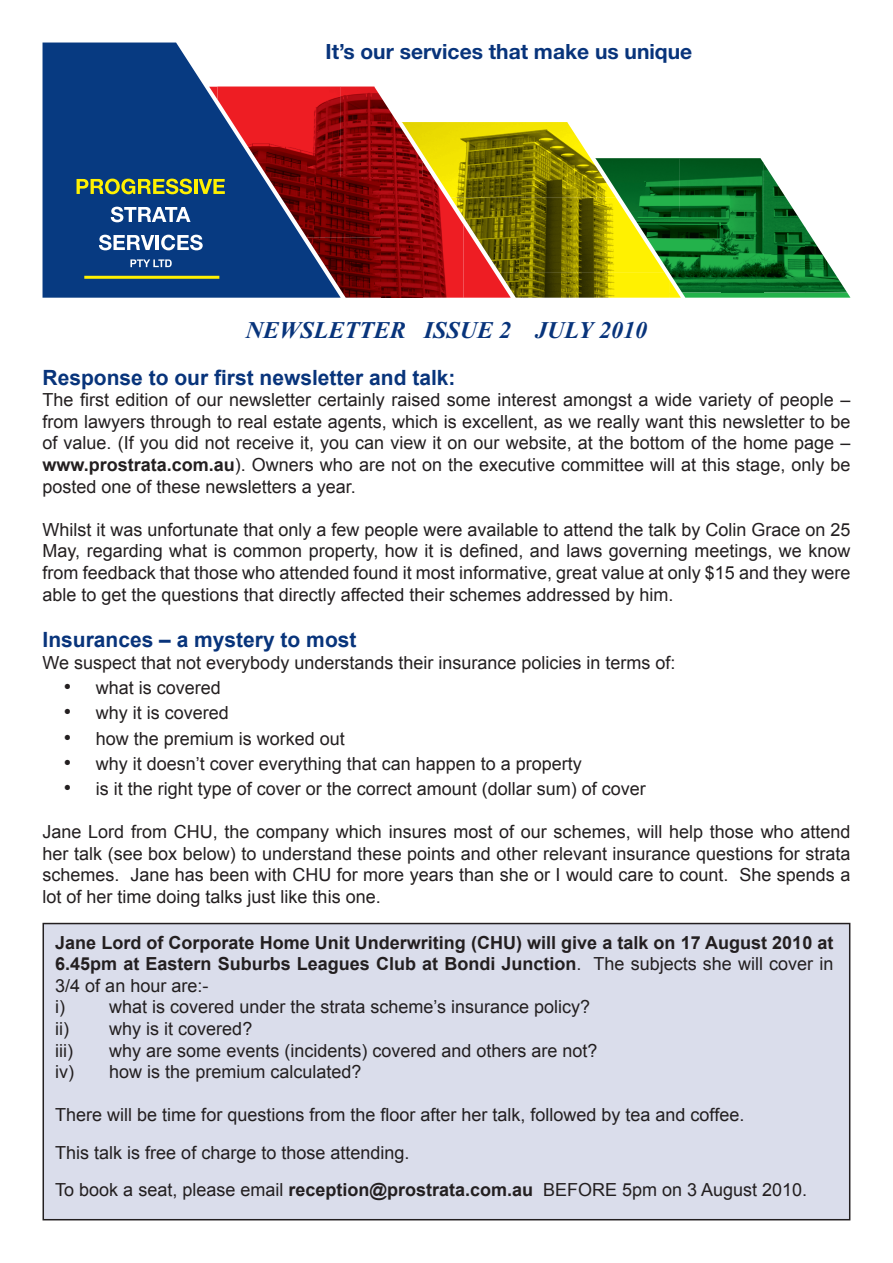
<style>
.page{position:relative;width:893px;height:1263px;background:#fff}
.page>*{position:absolute;margin:0;border:0;box-sizing:border-box;transform-origin:0 0}
.t1{font:italic 700 24px "Times New Roman";color:#08347b}
.t2{font:700 21px "Arial";color:#08347b}
.t3{font:700 21px "Helvetica Neue";color:#08347b}
.t4{font:18px/21.6px "Arial";color:#231f20;text-align:justify}
.t5{font:700 18px/21.6px "Arial";color:#231f20;text-align:justify}
.s1{font-weight:700}
.s2{font-size:21px}
.s3{font-weight:400}
</style>
<div class="page">
<div style="left:43px;top:923px;width:807px;height:297px;background:#daddeb"></div>
<div style="left:43px;top:923px;width:807px;height:297px;border:2px solid #231f20"></div>
<svg style="left:43px;top:43px;width:298px;height:255px;fill:#073a81"></svg>
<svg style="left:681px;top:292px;width:169px;height:6px"></svg>
<img style="left:681px;top:158px;width:82px;height:54px">
<img style="left:763px;top:162px;width:42px;height:130px">
<img style="left:681px;top:212px;width:82px;height:27px">
<img style="left:805px;top:227px;width:42px;height:65px">
<img style="left:681px;top:239px;width:82px;height:53px">
<div style="left:209px;top:87px;width:98px;height:211px;background:#073a81"></div>
<img style="left:217px;top:87px;width:123px;height:60px">
<img style="left:340px;top:87px;width:62px;height:90px">
<img style="left:248px;top:147px;width:92px;height:30px">
<img style="left:268px;top:177px;width:113px;height:60px">
<img style="left:381px;top:177px;width:21px;height:121px">
<img style="left:307px;top:237px;width:74px;height:61px">
<svg style="left:402px;top:158px;width:279px;height:140px"></svg>
<img style="left:402px;top:122px;width:214px;height:75px">
<img style="left:451px;top:197px;width:214px;height:76px">
<img style="left:499px;top:272px;width:171px;height:26px">
<div style="left:276px;top:43px;width:465px;height:25px;background:#fff"></div>
<svg style="left:77px;top:179px;width:115px;height:15px"></svg>
<hr style="left:194px;top:179px;width:3px;height:15px;background:#fff101">
<svg style="left:199px;top:179px;width:26px;height:15px"></svg>
<svg style="left:111px;top:207px;width:80px;height:15px"></svg>
<svg style="left:99px;top:235px;width:55px;height:15px"></svg>
<hr style="left:156px;top:235px;width:3px;height:15px;background:#fff">
<svg style="left:161px;top:235px;width:42px;height:15px"></svg>
<hr style="left:84px;top:276px;width:135px;height:3px;background:#fff101">
<svg style="left:130px;top:259px;width:42px;height:8px"></svg>
<p class="t3" style="left:325px;top:38px;width:368px">It’s our services that make us unique</p>
<p class="t1" style="left:246px;top:317px;width:403px">NEWSLETTER ISSUE 2 JULY 2010</p>
<p class="t2" style="left:43px;top:365px;width:415px">Response to our first newsletter and talk:</p>
<p class="t4" style="left:43px;top:389px;width:809px">The first edition of our newsletter certainly raised some interest amongst a wide variety of people – from lawyers through to real estate agents, which is excellent, as we really want this newsletter to be of value. (If you did not receive it, you can view it on our website, at the bottom of the home page –</p>
<p class="t4" style="left:43px;top:454px;width:809px"><span class="s1">www.prostrata.com.au</span>). Owners who are not on the executive committee will at this stage, only be posted one of these newsletters a year.</p>
<p class="t4" style="left:43px;top:519px;width:809px">Whilst it was unfortunate that only a few people were available to attend the talk by Colin Grace on 25<br>May, regarding what is common property, how it is defined, and laws governing meetings, we know from feedback that those who attended found it most informative, great value at only $15 and they were able to get the questions that directly affected their schemes addressed by him.</p>
<p class="t2" style="left:43px;top:628px;width:315px">Insurances – a mystery to most</p>
<p class="t4" style="left:43px;top:652px;width:634px">We suspect that not everybody understands their insurance policies in terms of:</p>
<p class="t4" style="left:64px;top:677px;width:158px"><span class="s2">•</span> what is covered</p>
<p class="t4" style="left:64px;top:702px;width:166px"><span class="s2">•</span> why it is covered</p>
<p class="t4" style="left:64px;top:727px;width:282px"><span class="s2">•</span> how the premium is worked out</p>
<p class="t4" style="left:64px;top:753px;width:520px"><span class="s2">•</span> why it doesn’t cover everything that can happen to a property</p>
<p class="t4" style="left:64px;top:778px;width:584px"><span class="s2">•</span> is it the right type of cover or the correct amount (dollar sum) of cover</p>
<p class="t4" style="left:43px;top:821px;width:809px">Jane Lord from CHU, the company which insures most of our schemes, will help those who attend her talk (see box below) to understand these points and other relevant insurance questions for strata schemes. Jane has been with CHU for more years than she or I would care to count. She spends a lot of her time doing talks just like this one.</p>
<p class="t5" style="left:55px;top:931px;width:780px">Jane Lord of Corporate Home Unit Underwriting (CHU) will give a talk on 17 August 2010 at 6.45pm at Eastern Suburbs Leagues Club at Bondi Junction<span class="s3">. The subjects she will cover in 3/4 of an hour are:-</span></p>
<p class="t4" style="left:55px;top:996px;width:11px">i)</p>
<p class="t4" style="left:109px;top:996px;width:482px">what is covered under the strata scheme’s insurance policy?</p>
<p class="t4" style="left:55px;top:1018px;width:199px">ii) why is it covered?</p>
<p class="t4" style="left:55px;top:1039px;width:19px">iii)</p>
<p class="t4" style="left:109px;top:1039px;width:490px">why are some events (incidents) covered and others are not?</p>
<p class="t4" style="left:55px;top:1061px;width:308px">iv) how is the premium calculated?</p>
<p class="t4" style="left:55px;top:1104px;width:691px">There will be time for questions from the floor after her talk, followed by tea and coffee.</p>
<p class="t4" style="left:55px;top:1142px;width:356px">This talk is free of charge to those attending.</p>
<p class="t4" style="left:55px;top:1179px;width:753px">To book a seat, please email <span class="s1">reception@prostrata.com.au</span> BEFORE 5pm on 3 August 2010.</p>
</div>
